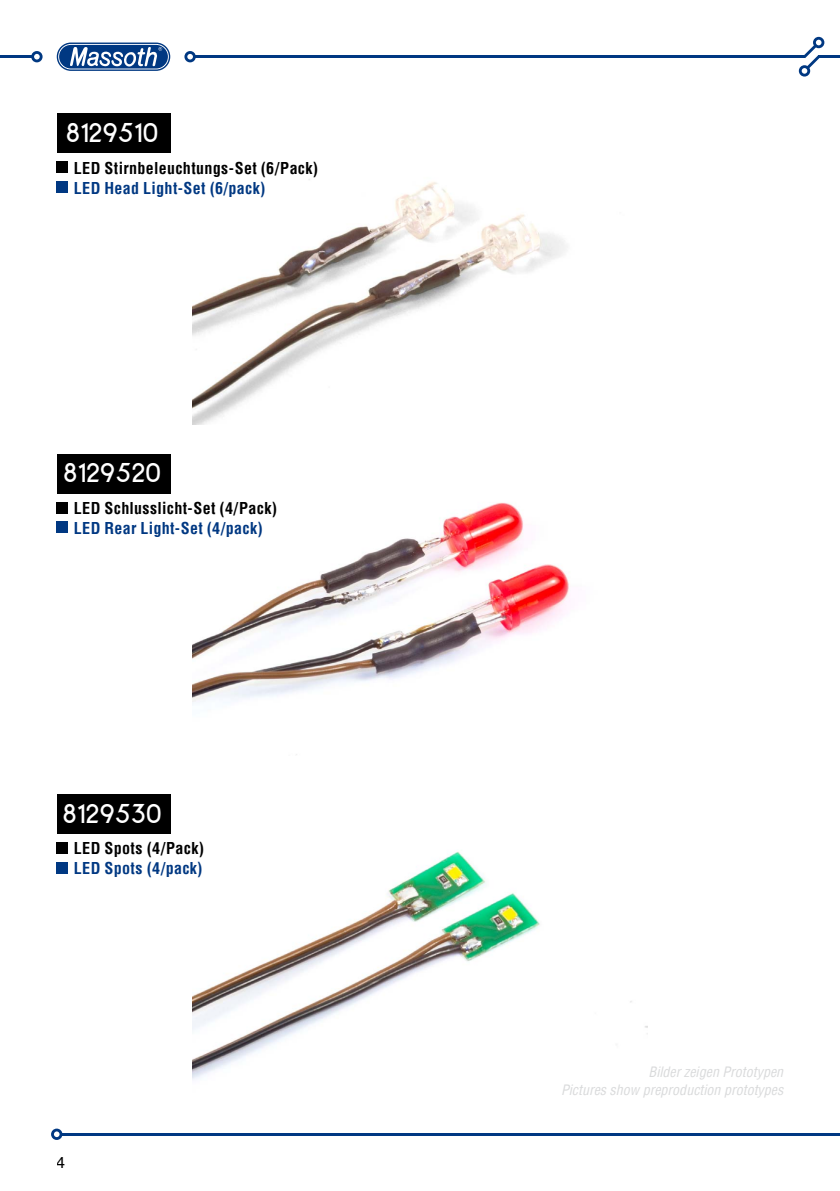
<style>
.page{position:relative;width:840px;height:1191px;background:#fff}
.page>*{position:absolute;margin:0;border:0;box-sizing:border-box;transform-origin:0 0}
.t1{font:30px "Prof.R.Klein";color:#fff}
.t2{font:700 condensed 16px "Helvetica";letter-spacing:.025em;color:#000}
.t3{font:700 condensed 16px "Helvetica";letter-spacing:.02em;color:#003882}
.t4{font:16px "Helvetica";color:#000}
.t5{font:italic condensed 14px/18px "Helvetica";color:#d9dadb;text-align:right}
</style>
<div class="page">
<hr style="left:817px;top:55px;width:22px;height:3px;background:#003882">
<hr style="left:194px;top:55px;width:610px;height:3px;background:#003882">
<svg style="left:57px;top:43px;width:113px;height:28px"></svg>
<div style="left:812px;top:37px;width:11px;height:11px;border:3px solid #003882;border-radius:50%"></div>
<svg style="left:804px;top:45px;width:15px;height:24px"></svg>
<div style="left:798px;top:65px;width:11px;height:12px;border:3px solid #003882;border-radius:50%"></div>
<div style="left:184px;top:51px;width:12px;height:11px;border:3px solid #003882;border-radius:50%"></div>
<hr style="left:0;top:55px;width:33px;height:3px;background:#003882">
<div style="left:31px;top:51px;width:12px;height:11px;border:3px solid #003882;border-radius:50%"></div>
<hr style="left:61px;top:1132px;width:778px;height:3px;background:#003882">
<div style="left:51px;top:1128px;width:11px;height:12px;border:3px solid #003882;border-radius:50%"></div>
<img style="left:193px;top:179px;width:453px;height:901px">
<div style="left:57px;top:113px;width:113px;height:40px;background:#000"></div>
<div style="left:57px;top:162px;width:11px;height:11px;background:#000"></div>
<div style="left:57px;top:181px;width:11px;height:12px;background:#003882"></div>
<div style="left:57px;top:454px;width:113px;height:39px;background:#000"></div>
<div style="left:57px;top:502px;width:11px;height:11px;background:#000"></div>
<div style="left:57px;top:522px;width:11px;height:11px;background:#003882"></div>
<div style="left:57px;top:794px;width:113px;height:39px;background:#000"></div>
<div style="left:57px;top:842px;width:11px;height:11px;background:#000"></div>
<div style="left:57px;top:862px;width:11px;height:11px;background:#003882"></div>
<h1 class="t1" style="left:67px;top:114px;width:94px">8129510</h1>
<p class="t2" style="left:74px;top:157px;width:246px">LED Stirnbeleuchtungs-Set (6/Pack)</p>
<p class="t3" style="left:74px;top:177px;width:193px">LED Head Light-Set (6/pack)</p>
<h1 class="t1" style="left:64px;top:454px;width:100px">8129520</h1>
<p class="t2" style="left:74px;top:497px;width:205px">LED Schlusslicht-Set (4/Pack)</p>
<p class="t3" style="left:74px;top:517px;width:190px">LED Rear Light-Set (4/pack)</p>
<h1 class="t1" style="left:64px;top:794px;width:101px">8129530</h1>
<p class="t2" style="left:74px;top:837px;width:132px">LED Spots (4/Pack)</p>
<p class="t3" style="left:74px;top:857px;width:130px">LED Spots (4/pack)</p>
<p class="t4" style="left:57px;top:1153px;width:10px">4</p>
<p class="t5" style="left:560px;top:1062px;width:223px">Bilder zeigen Prototypen<br>Pictures show preproduction prototypes</p>
</div>
